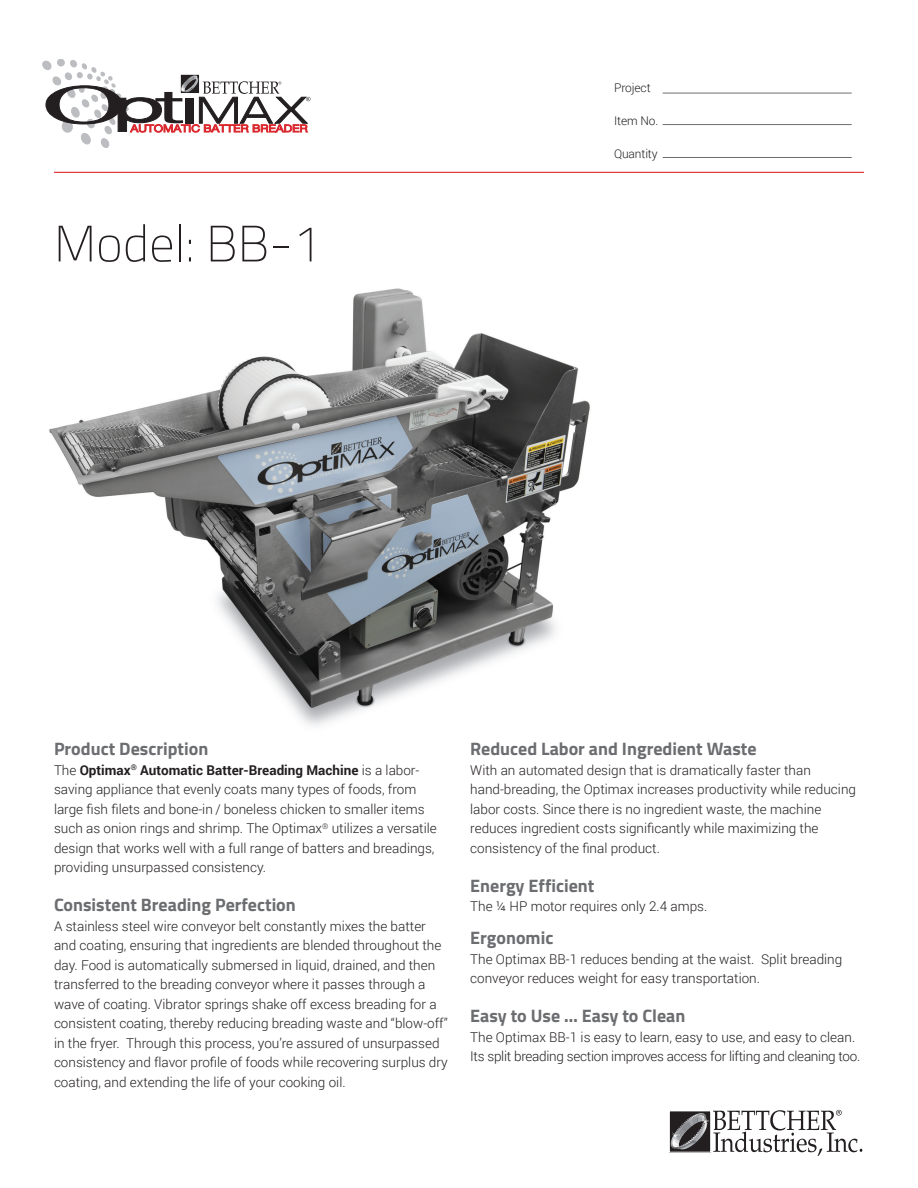
<style>
.page{position:relative;width:918px;height:1188px;background:#fff}
.page>*{position:absolute;margin:0;border:0;box-sizing:border-box;transform-origin:0 0}
.Headline_2{font:100 51px "Titillium";color:#231f20}
.Subhead{font:700 18px "Titillium";color:#6c6d70}
.Text{font:700 18px "Titillium";color:#6c6d70}
.Text-2{font:300 13.5px/19.5px "Roboto";color:#231f20}
.Subhead-2{font:300 13.5px/19.5px "Roboto";color:#231f20}
.Text-3{font:300 13.5px/19.5px "Roboto";letter-spacing:-.02em;color:#231f20}
.Text-4{font:300 12px "Roboto";letter-spacing:-.01em;color:#231f20}
.s1{font-weight:700}
</style>
<div class="page">
<img style="left:49px;top:288px;width:541px;height:438px">
<svg style="left:713px;top:1110px;width:149px;height:45px"></svg>
<svg style="left:671px;top:1113px;width:38px;height:37px"></svg>
<div style="left:669px;top:1111px;width:42px;height:41px;border:1px solid #fefefe"></div>
<svg style="left:689px;top:1113px;width:13px;height:6px"></svg>
<hr style="left:54px;top:172px;width:810px;height:1px;background:#da282e">
<hr style="left:663px;top:93px;width:189px;height:1px;background:#6c6d70">
<hr style="left:663px;top:124px;width:189px;height:1px;background:#6c6d70">
<hr style="left:663px;top:157px;width:189px;height:1px;background:#6c6d70">
<svg style="left:43px;top:59px;width:267px;height:89px"></svg>
<p class="Headline_2" style="left:54px;top:207px;width:269px">Model: BB-1</p>
<p class="Text-4" style="left:614px;top:79px;width:38px">Project</p>
<p class="Text-4" style="left:614px;top:112px;width:46px">Item No.</p>
<p class="Text-4" style="left:614px;top:145px;width:45px">Quantity</p>
<p class="Subhead" style="left:54px;top:735px;width:156px">Product Description</p>
<p class="Text-2" style="left:54px;top:760px;width:384px">The <span class="s1">Optimax</span><sup>®</sup> <span class="s1">Automatic Batter-Breading Machine</span> is a labor&shy;saving appliance that evenly coats many types of foods, from large fish filets and bone-in / boneless chicken to smaller items such as onion rings and shrimp. The Optimax<sup>®</sup> utilizes a versatile design that works well with a full range of batters and breadings, providing unsurpassed consistency.</p>
<p class="Subhead" style="left:54px;top:891px;width:243px">Consistent Breading Perfection</p>
<p class="Text-2" style="left:54px;top:916px;width:395px">A stainless steel wire conveyor belt constantly mixes the batter and coating, ensuring that ingredients are blended throughout the day. Food is automatically submersed in liquid, drained, and then transferred to the breading conveyor where it passes through a wave of coating. Vibrator springs shake off excess breading for a consistent coating, thereby reducing breading waste and “blow-off” in the fryer. Through this process, you’re assured of unsurpassed consistency and flavor profile of foods while recovering surplus dry coating, and extending the life of your cooking oil.</p>
<p class="Subhead" style="left:470px;top:735px;width:288px">Reduced Labor and Ingredient Waste</p>
<p class="Subhead-2" style="left:470px;top:760px;width:387px">With an automated design that is dramatically faster than hand-breading, the Optimax increases productivity while reducing labor costs. Since there is no ingredient waste, the machine reduces ingredient costs significantly while maximizing the consistency of the final product.</p>
<p class="Subhead" style="left:470px;top:872px;width:126px">Energy Efficient</p>
<p class="Text-2" style="left:470px;top:896px;width:239px">The ¼ HP motor requires only 2.4 amps.</p>
<p class="Text" style="left:470px;top:924px;width:85px">Ergonomic</p>
<p class="Text-2" style="left:470px;top:949px;width:374px">The Optimax BB-1 reduces bending at the waist. Split breading conveyor reduces weight for easy transportation.</p>
<p class="Subhead" style="left:470px;top:1002px;width:217px">Easy to Use … Easy to Clean</p>
<p class="Text-3" style="left:470px;top:1027px;width:392px">The Optimax BB-1 is easy to learn, easy to use, and easy to clean.<br>Its split breading section improves access for lifting and cleaning too.</p>
</div>
